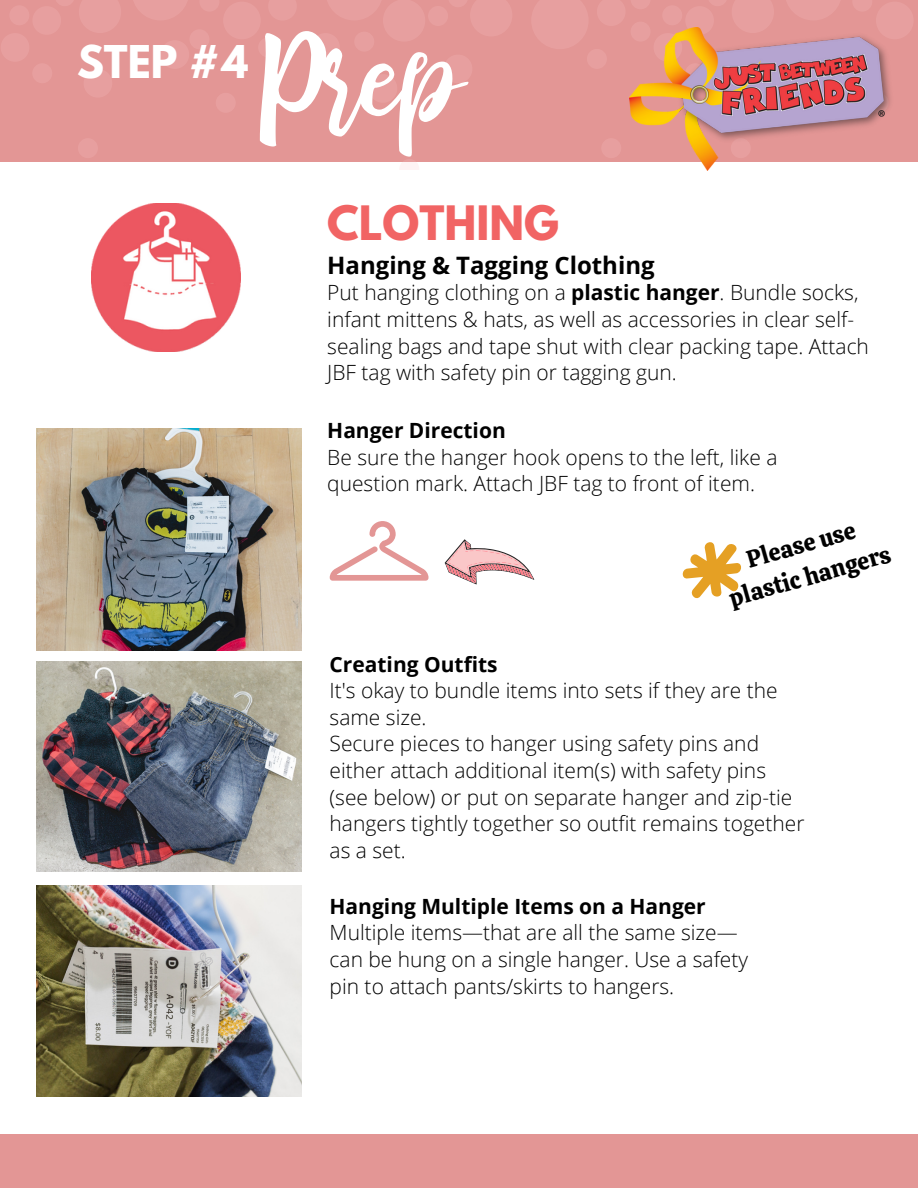
<style>
.page{position:relative;width:918px;height:1188px;background:#fff}
.page>*{position:absolute;margin:0;border:0;box-sizing:border-box;transform-origin:0 0}
.t1{font:116.55px "bhatoshine";color:#fff}
.t2{font:700 42px "League Spartan";color:#f16464}
.t3{font:700 40.05px "League Spartan";color:#fff}
.t4{font:700 24px "Open Sans";color:#000}
.t5{font:24px/32.5px "Calistoga";color:#000;text-align:center}
.t6{font:300 21px/26.7px "Open Sans";color:#000}
.t7{font:700 21px "Open Sans";color:#000}
.s1{font-weight:700}
</style>
<div class="page">
<img style="left:92px;top:203px;width:148px;height:149px">
<svg style="left:330px;top:521px;width:99px;height:60px"></svg>
<img style="left:36px;top:428px;width:266px;height:222px">
<img style="left:36px;top:662px;width:266px;height:209px">
<div style="left:0;top:1134px;width:917px;height:54px;background:#e39695"></div>
<div style="left:0;top:0;width:917px;height:161px;background:#e39695"></div>
<div style="left:876px;top:2px;width:38px;height:37px;background:#e79f9f;border-radius:50%"></div>
<div style="left:160px;top:40px;width:29px;height:29px;background:#e79f9f;border-radius:50%"></div>
<div style="left:216px;top:93px;width:20px;height:20px;background:#e79f9f;border-radius:50%"></div>
<div style="left:78px;top:138px;width:20px;height:20px;background:#e79f9f;border-radius:50%"></div>
<div style="left:258px;top:37px;width:20px;height:20px;background:#e79f9f;border-radius:50%"></div>
<div style="left:189px;top:29px;width:20px;height:20px;background:#e79f9f;border-radius:50%"></div>
<div style="left:223px;top:2px;width:38px;height:37px;background:#e79f9f;border-radius:50%"></div>
<div style="left:383px;top:0;width:42px;height:42px;background:#e79f9f;border-radius:50%"></div>
<svg style="left:399px;top:161px;width:20px;height:9px"></svg>
<div style="left:587px;top:49px;width:20px;height:20px;background:#e79f9f;border-radius:50%"></div>
<div style="left:428px;top:6px;width:20px;height:20px;background:#e79f9f;border-radius:50%"></div>
<div style="left:354px;top:32px;width:20px;height:20px;background:#e79f9f;border-radius:50%"></div>
<div style="left:601px;top:138px;width:20px;height:20px;background:#e79f9f;border-radius:50%"></div>
<img style="left:629px;top:27px;width:268px;height:143px">
<svg style="left:445px;top:539px;width:89px;height:45px"></svg>
<img style="left:36px;top:886px;width:266px;height:210px">
<svg style="left:682px;top:542px;width:59px;height:57px"></svg>
<h3 class="t3" style="left:77px;top:42px;width:173px">STEP #4</h3>
<h1 class="t1" style="left:263px;top:-8px;width:201px">Prep</h1>
<h2 class="t2" style="left:327px;top:202px;width:233px">CLOTHING</h2>
<p class="t4" style="left:327px;top:248px;width:329px">Hanging &amp; Tagging Clothing</p>
<p class="t6" style="left:327px;top:279px;width:543px">Put hanging clothing on a <span class="s1">plastic hanger</span>. Bundle socks, infant mittens &amp; hats, as well as accessories in clear self&shy;sealing bags and tape shut with clear packing tape. Attach JBF tag with safety pin or tagging gun.</p>
<p class="t7" style="left:327px;top:416px;width:180px">Hanger Direction</p>
<p class="t6" style="left:327px;top:443px;width:452px">Be sure the hanger hook opens to the left, like a question mark. Attach JBF tag to front of item.</p>
<p class="t5" style="left:716px;top:552px;width:168px;rotate:-16deg">Please use plastic hangers</p>
<p class="t7" style="left:330px;top:649px;width:170px">Creating Outfits</p>
<p class="t6" style="left:330px;top:677px;width:476px">It's okay to bundle items into sets if they are the same size.<br>Secure pieces to hanger using safety pins and either attach additional item(s) with safety pins (see below) or put on separate hanger and zip-tie hangers tightly together so outfit remains together as a set.</p>
<p class="t7" style="left:330px;top:891px;width:378px">Hanging Multiple Items on a Hanger</p>
<p class="t6" style="left:330px;top:919px;width:420px">Multiple items—that are all the same size— can be hung on a single hanger. Use a safety pin to attach pants/skirts to hangers.</p>
</div>
